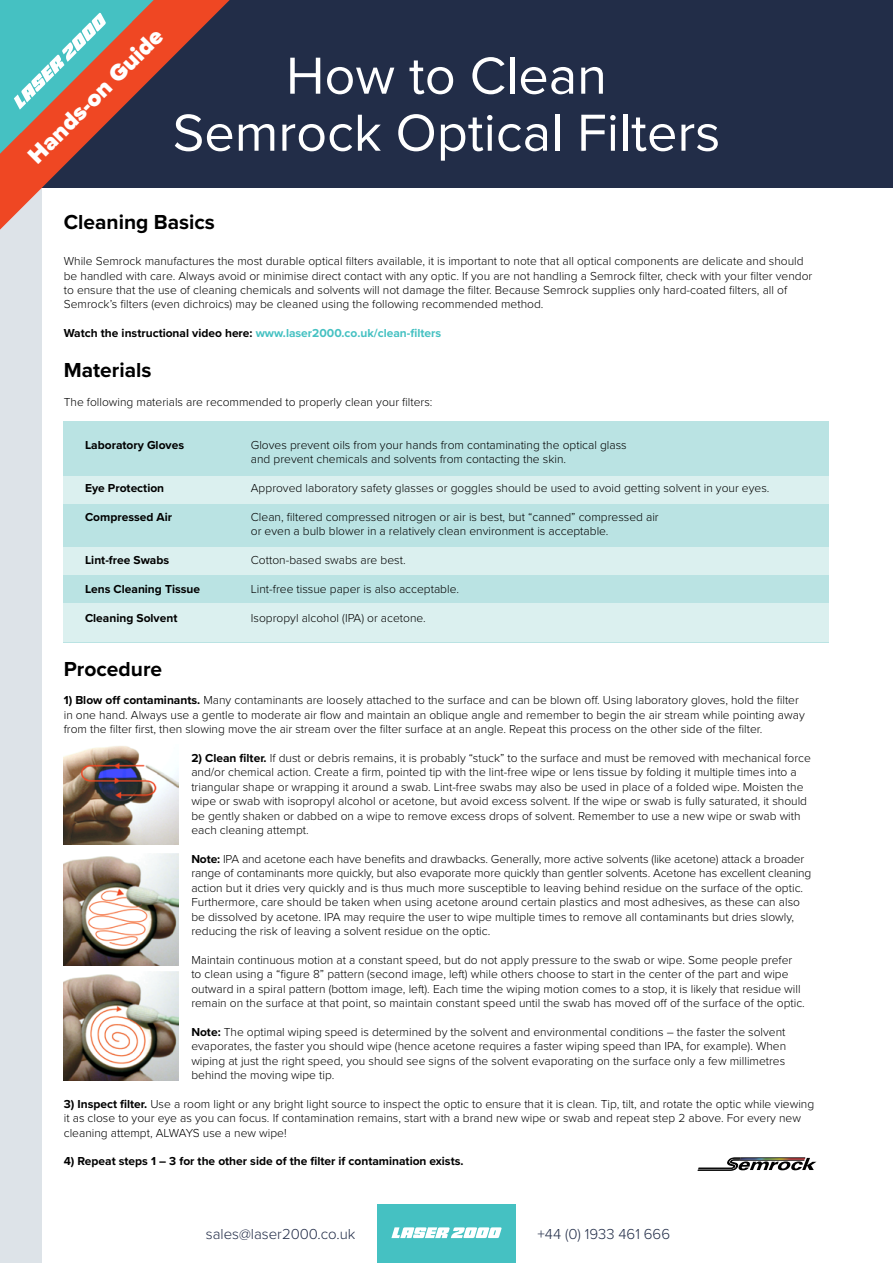
<style>
.page{position:relative;width:893px;height:1263px;background:#dde3e8}
.page>*{position:absolute;margin:0;border:0;box-sizing:border-box;transform-origin:0 0}
.t1{font:54px/57px "Proxima Nova";color:#fff;text-align:center}
.t2{font:900 24px "Proxima Nova";color:#fff}
.t3{font:700 21px "Proxima Nova";color:#000}
.t4{font:300 15px "Proxima Nova";color:#222d48}
.t5{font:300 12px/14.4px "Proxima Nova";color:#000}
.t6{font:700 12px "Proxima Nova";color:#000}
.t7{font:700 12px "Proxima Nova";color:#45c1c2}
.s1{color:#000}
.s2{font-weight:700}
</style>
<div class="page">
<div style="left:43px;top:0;width:850px;height:1263px;background:#fff"></div>
<div style="left:0;top:0;width:893px;height:187px;background:#222d48"></div>
<div style="left:64px;top:421px;width:765px;height:221px;background:#bae3e3"></div>
<div style="left:64px;top:476px;width:765px;height:28px;background:#dbf0ef"></div>
<div style="left:64px;top:547px;width:765px;height:28px;background:#dbf0ef"></div>
<div style="left:64px;top:604px;width:765px;height:38px;background:#dbf0ef"></div>
<img style="left:64px;top:746px;width:115px;height:99px">
<img style="left:64px;top:972px;width:115px;height:109px">
<img style="left:64px;top:854px;width:115px;height:111px">
<div style="left:377px;top:1205px;width:139px;height:58px;background:#45c1c2"></div>
<svg style="left:391px;top:1227px;width:111px;height:11px"></svg>
<hr style="left:741px;top:1157px;width:64px;height:1px;background:#010101">
<svg style="left:698px;top:1158px;width:118px;height:12px"></svg>
<svg style="left:0;top:0;width:230px;height:230px"></svg>
<svg style="left:0;top:0;width:154px;height:154px;background:#88837a"></svg>
<h2 class="t2" style="left:22px;top:149px;width:181px;rotate:-45deg">Hands-on Guide</h2>
<h1 class="t1" style="left:173px;top:48px;width:549px">How to Clean<br>Semrock Optical Filters</h1>
<h3 class="t3" style="left:64px;top:210px;width:153px">Cleaning Basics</h3>
<p class="t5" style="left:64px;top:254px;width:750px">While Semrock manufactures the most durable optical filters available, it is important to note that all optical components are delicate and should be handled with care. Always avoid or minimise direct contact with any optic. If you are not handling a Semrock filter, check with your filter vendor to ensure that the use of cleaning chemicals and solvents will not damage the filter. Because Semrock supplies only hard-coated filters, all of Semrock’s filters (even dichroics) may be cleaned using the following recommended method.</p>
<p class="t7" style="left:64px;top:326px;width:379px"><span class="s1">Watch the instructional video here:</span> www.laser2000.co.uk/clean-filters</p>
<h3 class="t3" style="left:64px;top:357px;width:89px">Materials</h3>
<p class="t5" style="left:64px;top:395px;width:370px">The following materials are recommended to properly clean your filters:</p>
<p class="t6" style="left:85px;top:438px;width:101px">Laboratory Gloves</p>
<p class="t5" style="left:251px;top:438px;width:377px">Gloves prevent oils from your hands from contaminating the optical glass and prevent chemicals and solvents from contacting the skin.</p>
<p class="t6" style="left:85px;top:481px;width:81px">Eye Protection</p>
<p class="t5" style="left:251px;top:481px;width:520px">Approved laboratory safety glasses or goggles should be used to avoid getting solvent in your eyes.</p>
<p class="t6" style="left:85px;top:510px;width:89px">Compressed Air</p>
<p class="t5" style="left:251px;top:510px;width:409px">Clean, filtered compressed nitrogen or air is best, but “canned” compressed air or even a bulb blower in a relatively clean environment is acceptable.</p>
<p class="t6" style="left:85px;top:553px;width:86px">Lint-free Swabs</p>
<p class="t5" style="left:251px;top:553px;width:156px">Cotton-based swabs are best.</p>
<p class="t6" style="left:85px;top:582px;width:117px">Lens Cleaning Tissue</p>
<p class="t5" style="left:251px;top:582px;width:210px">Lint-free tissue paper is also acceptable.</p>
<p class="t6" style="left:85px;top:610px;width:94px">Cleaning Solvent</p>
<p class="t5" style="left:251px;top:611px;width:177px">Isopropyl alcohol (IPA) or acetone.</p>
<h3 class="t3" style="left:64px;top:656px;width:100px">Procedure</h3>
<p class="t5" style="left:64px;top:693px;width:742px"><span class="s2">1) Blow off contaminants.</span> Many contaminants are loosely attached to the surface and can be blown off. Using laboratory gloves, hold the filter in one hand. Always use a gentle to moderate air flow and maintain an oblique angle and remember to begin the air stream while pointing away from the filter first, then slowing move the air stream over the filter surface at an angle. Repeat this process on the other side of the filter.</p>
<p class="t5" style="left:191px;top:751px;width:621px"><span class="s2">2) Clean filter.</span> If dust or debris remains, it is probably “stuck” to the surface and must be removed with mechanical force and/or chemical action. Create a firm, pointed tip with the lint-free wipe or lens tissue by folding it multiple times into a triangular shape or wrapping it around a swab. Lint-free swabs may also be used in place of a folded wipe. Moisten the wipe or swab with isopropyl alcohol or acetone, but avoid excess solvent. If the wipe or swab is fully saturated, it should be gently shaken or dabbed on a wipe to remove excess drops of solvent. Remember to use a new wipe or swab with each cleaning attempt.</p>
<p class="t5" style="left:191px;top:852px;width:621px"><span class="s2">Note:</span> IPA and acetone each have benefits and drawbacks. Generally, more active solvents (like acetone) attack a broader range of contaminants more quickly, but also evaporate more quickly than gentler solvents. Acetone has excellent cleaning action but it dries very quickly and is thus much more susceptible to leaving behind residue on the surface of the optic.<br>Furthermore, care should be taken when using acetone around certain plastics and most adhesives, as these can also be dissolved by acetone. IPA may require the user to wipe multiple times to remove all contaminants but dries slowly, reducing the risk of leaving a solvent residue on the optic.</p>
<p class="t5" style="left:191px;top:953px;width:615px">Maintain continuous motion at a constant speed, but do not apply pressure to the swab or wipe. Some people prefer to clean using a “figure 8” pattern (second image, left) while others choose to start in the center of the part and wipe outward in a spiral pattern (bottom image, left). Each time the wiping motion comes to a stop, it is likely that residue will remain on the surface at that point, so maintain constant speed until the swab has moved off of the surface of the optic.</p>
<p class="t5" style="left:191px;top:1025px;width:596px;text-align:justify"><span class="s2">Note:</span> The optimal wiping speed is determined by the solvent and environmental conditions – the faster the solvent evaporates, the faster you should wipe (hence acetone requires a faster wiping speed than IPA, for example). When wiping at just the right speed, you should see signs of the solvent evaporating on the surface only a few millimetres behind the moving wipe tip.</p>
<p class="t5" style="left:64px;top:1097px;width:752px"><span class="s2">3) Inspect filter.</span> Use a room light or any bright light source to inspect the optic to ensure that it is clean. Tip, tilt, and rotate the optic while viewing it as close to your eye as you can focus. If contamination remains, start with a brand new wipe or swab and repeat step 2 above. For every new cleaning attempt, ALWAYS use a new wipe!</p>
<p class="t6" style="left:64px;top:1154px;width:401px">4) Repeat steps 1 – 3 for the other side of the filter if contamination exists.</p>
<p class="t4" style="left:206px;top:1225px;width:151px">sales@laser2000.co.uk</p>
<p class="t4" style="left:537px;top:1225px;width:134px">+44 (0) 1933 461 666</p>
</div>
